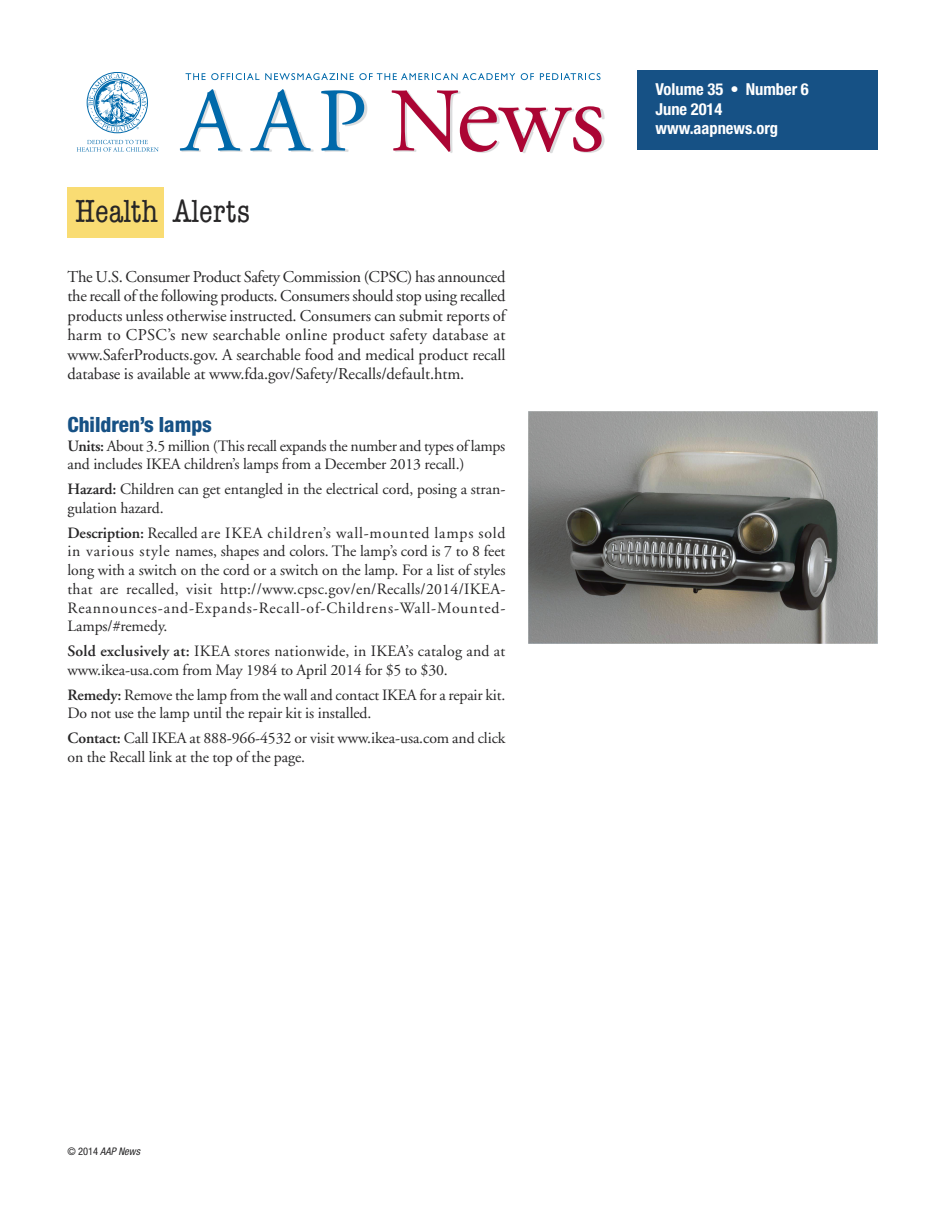
<style>
.page{position:relative;width:945px;height:1215px;background:#fff}
.page>*{position:absolute;margin:0;border:0;box-sizing:border-box;transform-origin:0 0}
.t1{font:condensed 33px "American Typewriter";color:#272627}
.t2{font:800 condensed 21px "Helvetica Neue";color:#165185}
.t3{font:16.5px/19.5px "Adobe Garamond";letter-spacing:-.005em;color:#272627;text-align:justify}
.t4{font:700 condensed 16.5px/19.5px "Helvetica Neue";color:#fff}
.t5{font:15.75px/18.8px "Adobe Garamond";letter-spacing:-.005em;color:#272627}
.t6{font:italic condensed 10.5px "Helvetica Neue";color:#272627}
.s1{font-weight:600}
.s2{font-style:normal}
</style>
<div class="page">
<img style="left:179px;top:73px;width:426px;height:80px">
<svg style="left:180px;top:89px;width:61px;height:62px"></svg>
<svg style="left:250px;top:89px;width:61px;height:62px"></svg>
<svg style="left:321px;top:90px;width:43px;height:61px"></svg>
<svg style="left:391px;top:90px;width:211px;height:62px"></svg>
<svg style="left:186px;top:73px;width:73px;height:7px"></svg>
<svg style="left:265px;top:73px;width:250px;height:7px"></svg>
<svg style="left:521px;top:73px;width:13px;height:7px"></svg>
<svg style="left:540px;top:73px;width:61px;height:7px"></svg>
<svg style="left:77px;top:140px;width:82px;height:12px"></svg>
<svg style="left:88px;top:73px;width:59px;height:59px"></svg>
<div style="left:638px;top:70px;width:240px;height:80px;background:#165185"></div>
<div style="left:68px;top:188px;width:96px;height:50px;background:#f9dc73"></div>
<img style="left:528px;top:411px;width:349px;height:232px">
<h1 class="t1" style="left:75px;top:193px;width:177px">Health Alerts</h1>
<p class="t3" style="left:68px;top:268px;width:440px">The U.S. Consumer Product Safety Commission (CPSC) has announced the recall of the following products. Consumers should stop using recalled products unless otherwise instructed. Consumers can submit reports of harm to CPSC’s new searchable online product safety database at www.SaferProducts.gov. A searchable food and medical product recall database is available at www.fda.gov/Safety/Recalls/default.htm.</p>
<h2 class="t2" style="left:68px;top:417px;width:146px">Children’s lamps</h2>
<p class="t5" style="left:68px;top:438px;width:439px"><span class="s1">Units:</span> About 3.5 million (This recall expands the number and types of lamps and includes IKEA children’s lamps from a December 2013 recall.)</p>
<p class="t5" style="left:68px;top:481px;width:439px"><span class="s1">Hazard:</span> Children can get entangled in the electrical cord, posing a stran&shy;gulation hazard.</p>
<p class="t5" style="left:68px;top:525px;width:439px;text-align:justify"><span class="s1">Description:</span> Recalled are IKEA children’s wall-mounted lamps sold in various style names, shapes and colors. The lamp’s cord is 7 to 8 feet long with a switch on the cord or a switch on the lamp. For a list of styles that are recalled, visit http://www.cpsc.gov/en/Recalls/2014/IKEA-Reannounces-and-Expands-Recall-of-Childrens-Wall-Mounted-Lamps/#remedy.</p>
<p class="t5" style="left:68px;top:643px;width:439px"><span class="s1">Sold exclusively at:</span> IKEA stores nationwide, in IKEA’s catalog and at www.ikea-usa.com from May 1984 to April 2014 for $5 to $30.</p>
<p class="t5" style="left:68px;top:687px;width:440px"><span class="s1">Remedy:</span> Remove the lamp from the wall and contact IKEA for a repair kit.<br>Do not use the lamp until the repair kit is installed.</p>
<p class="t5" style="left:68px;top:730px;width:440px"><span class="s1">Contact:</span> Call IKEA at 888-966-4532 or visit www.ikea-usa.com and click on the Recall link at the top of the page.</p>
<p class="t4" style="left:656px;top:81px;width:155px">Volume 35 • Number 6<br>June 2014 www.aapnews.org</p>
<p class="t6" style="left:68px;top:1147px;width:76px"><span class="s2">© 2014</span> AAP News</p>
</div>
